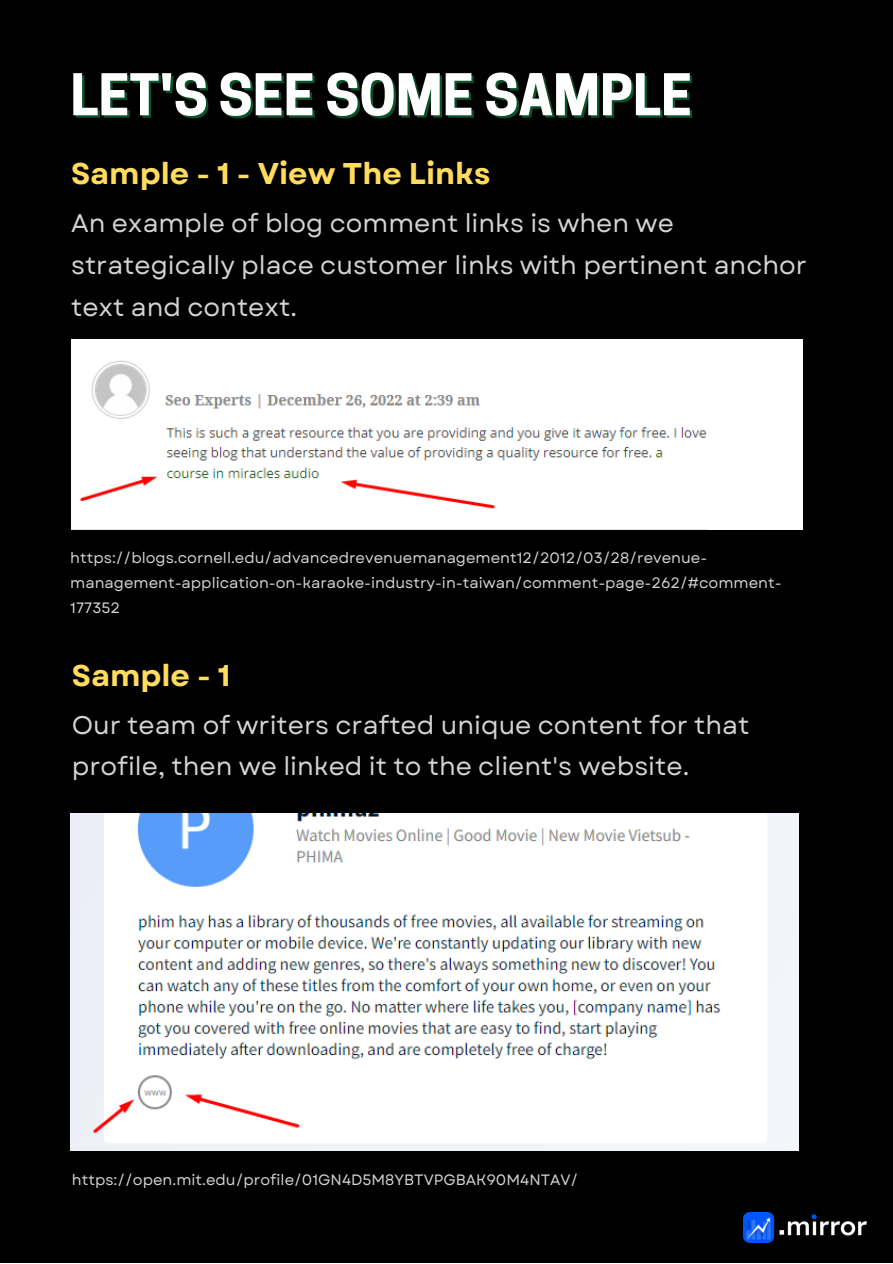
<style>
.page{position:relative;width:893px;height:1264px;background:#fff}
.page>*{position:absolute;margin:0;border:0;box-sizing:border-box;transform-origin:0 0}
.t1{font:700 54px "Cooper Hewitt";color:#fff}
.t2{font:700 30px "Garet";color:#ffdc5d}
.t3{font:25.5px/41.5px "Garet";color:#d4d4d4}
.t4{font:15px/24.8px "Garet";color:#d4d4d4}
</style>
<div class="page">
<div style="left:0;top:0;width:892px;height:1262px;background:#000"></div>
<img style="left:743px;top:1212px;width:123px;height:30px">
<img style="left:72px;top:339px;width:730px;height:190px">
<img style="left:70px;top:813px;width:728px;height:337px">
<h1 class="t1" style="left:70px;top:75px;width:623px">LET'S SEE SOME SAMPLE</h1>
<h2 class="t2" style="left:71px;top:152px;width:421px">Sample - 1 - View The Links</h2>
<h3 class="t3" style="left:71px;top:203px;width:737px">An example of blog comment links is when we strategically place customer links with pertinent anchor text and context.</h3>
<p class="t4" style="left:70px;top:546px;width:712px">https://blogs.cornell.edu/advancedrevenuemanagement12/2012/03/28/revenue&shy;management-application-on-karaoke-industry-in-taiwan/comment-page-262/#comment-<br>177352</p>
<h2 class="t2" style="left:72px;top:653px;width:160px">Sample - 1</h2>
<h3 class="t3" style="left:72px;top:704px;width:679px">Our team of writers crafted unique content for that profile, then we linked it to the client's website.</h3>
<p class="t4" style="left:72px;top:1167px;width:508px">https://open.mit.edu/profile/01GN4D5M8YBTVPGBAK90M4NTAV/</p>
</div>
